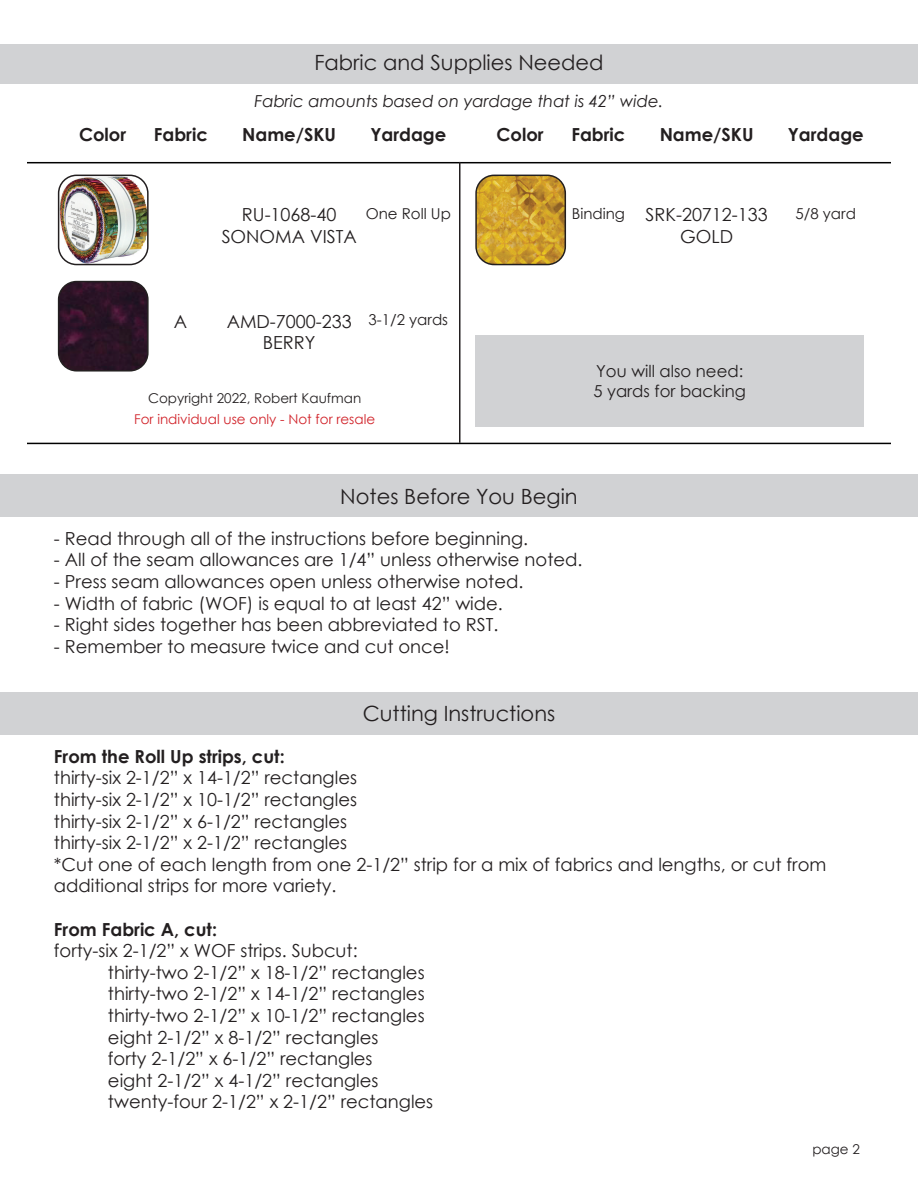
<style>
.page{position:relative;width:918px;height:1188px;background:#fff}
.page>*{position:absolute;margin:0;border:0;box-sizing:border-box;transform-origin:0 0}
.t1{font:21px "Century Gothic";color:#231f20}
.t2{font:18px/21.6px "Century Gothic";color:#231f20;text-align:center}
.t3{font:700 18px "Century Gothic";color:#231f20}
.t4{font:italic 16.5px "Century Gothic";color:#231f20}
.t5{font:16.5px/19.8px "Century Gothic";color:#231f20}
.t6{font:15px "Century Gothic";color:#231f20}
.t7{font:13.5px "Century Gothic";color:#d1232a}
.t8{font:13.5px "Century Gothic";color:#231f20}
</style>
<div class="page">
<div style="left:0;top:44px;width:918px;height:40px;background:#d1d2d4"></div>
<hr style="left:27px;top:162px;width:864px;height:1px;background:#000">
<hr style="left:27px;top:443px;width:864px;height:1px;background:#000">
<hr style="left:459px;top:162px;width:1px;height:281px;background:#231f20">
<img style="left:59px;top:175px;width:87px;height:90px">
<div style="left:58px;top:175px;width:91px;height:90px;border:2px solid #231f20;border-radius:18px"></div>
<img style="left:478px;top:175px;width:87px;height:90px">
<div style="left:475px;top:175px;width:91px;height:90px;border:2px solid #231f20;border-radius:18px"></div>
<img style="left:59px;top:282px;width:87px;height:87px">
<div style="left:58px;top:281px;width:91px;height:91px;border:2px solid #231f20;border-radius:18px"></div>
<div style="left:475px;top:335px;width:389px;height:91px;background:#d1d2d4"></div>
<div style="left:0;top:475px;width:918px;height:42px;background:#d1d2d4"></div>
<div style="left:0;top:692px;width:918px;height:42px;background:#d1d2d4"></div>
<p class="t1" style="left:314px;top:47px;width:291px">Fabric and Supplies Needed</p>
<p class="t4" style="left:254px;top:90px;width:411px">Fabric amounts based on yardage that is 42” wide.</p>
<p class="t3" style="left:79px;top:121px;width:49px">Color</p>
<p class="t3" style="left:154px;top:121px;width:55px">Fabric</p>
<p class="t3" style="left:242px;top:121px;width:95px">Name/SKU</p>
<p class="t3" style="left:370px;top:121px;width:77px">Yardage</p>
<p class="t3" style="left:497px;top:121px;width:49px">Color</p>
<p class="t3" style="left:571px;top:121px;width:55px">Fabric</p>
<p class="t3" style="left:660px;top:121px;width:95px">Name/SKU</p>
<p class="t3" style="left:788px;top:121px;width:77px">Yardage</p>
<p class="t2" style="left:174px;top:310px;width:15px">A</p>
<p class="t2" style="left:222px;top:204px;width:137px">RU-1068-40<br>SONOMA VISTA</p>
<p class="t6" style="left:572px;top:203px;width:55px">Binding</p>
<p class="t6" style="left:366px;top:203px;width:87px">One Roll Up</p>
<p class="t6" style="left:796px;top:203px;width:62px">5/8 yard</p>
<p class="t2" style="left:646px;top:204px;width:124px">SRK-20712-133<br>GOLD</p>
<p class="t2" style="left:227px;top:310px;width:127px">AMD-7000-233<br>BERRY</p>
<p class="t6" style="left:369px;top:310px;width:81px">3-1/2 yards</p>
<p class="t8" style="left:148px;top:388px;width:215px">Copyright 2022, Robert Kaufman</p>
<p class="t7" style="left:134px;top:409px;width:243px">For individual use only - Not for resale</p>
<p class="t5" style="left:593px;top:361px;width:154px">You will also need:<br>5 yards for backing</p>
<p class="t1" style="left:340px;top:481px;width:239px">Notes Before You Begin</p>
<p class="t2" style="left:54px;top:527px;width:476px">- Read through all of the instructions before beginning.</p>
<p class="t2" style="left:54px;top:549px;width:530px">- All of the seam allowances are 1/4” unless otherwise noted.</p>
<p class="t2" style="left:54px;top:571px;width:471px">- Press seam allowances open unless otherwise noted.</p>
<p class="t2" style="left:54px;top:592px;width:450px">- Width of fabric (WOF) is equal to at least 42” wide.</p>
<p class="t2" style="left:54px;top:614px;width:446px">- Right sides together has been abbreviated to RST.</p>
<p class="t2" style="left:54px;top:635px;width:397px">- Remember to measure twice and cut once!</p>
<p class="t1" style="left:363px;top:699px;width:194px">Cutting Instructions</p>
<p class="t3" style="left:54px;top:743px;width:232px">From the Roll Up strips, cut:</p>
<p class="t2" style="left:54px;top:767px;width:774px;text-align:left">thirty-six 2-1/2” x 14-1/2” rectangles<br>thirty-six 2-1/2” x 10-1/2” rectangles<br>thirty-six 2-1/2” x 6-1/2” rectangles<br>thirty-six 2-1/2” x 2-1/2” rectangles<br>*Cut one of each length from one 2-1/2” strip for a mix of fabrics and lengths, or cut from additional strips for more variety.</p>
<p class="t3" style="left:54px;top:915px;width:165px">From Fabric A, cut:</p>
<p class="t2" style="left:108px;top:940px;width:327px;text-align:left;text-indent:-54px">forty-six 2-1/2” x WOF strips. Subcut: thirty-two 2-1/2” x 18-1/2” rectangles thirty-two 2-1/2” x 14-1/2” rectangles thirty-two 2-1/2” x 10-1/2” rectangles eight 2-1/2” x 8-1/2” rectangles<br>forty 2-1/2” x 6-1/2” rectangles<br>eight 2-1/2” x 4-1/2” rectangles twenty-four 2-1/2” x 2-1/2” rectangles</p>
<p class="t8" style="left:812px;top:1140px;width:49px">page 2</p>
</div>
